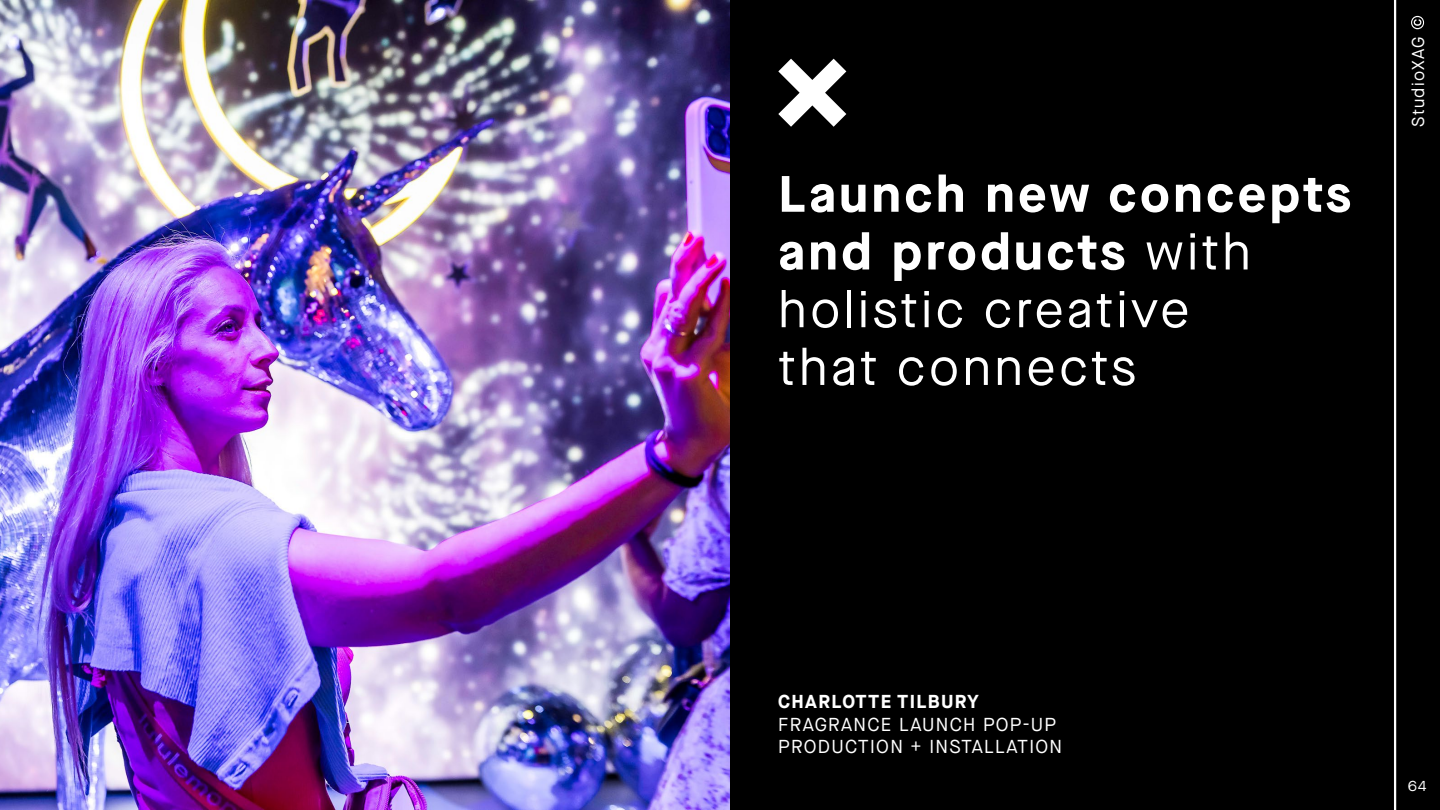
<style>
.page{position:relative;width:1440px;height:810px;background:#000}
.page>*{position:absolute;margin:0;border:0;box-sizing:border-box;transform-origin:0 0}
.t1{font:51px/57.8px "Maison Neue";letter-spacing:.07em;color:#fff}
.t2{font:18.75px/22.5px "Maison Neue";letter-spacing:.07em;color:#fff}
.t3{font:700 18.75px "Maison Neue";letter-spacing:.07em;color:#fff}
.t4{font:17.25px "Maison Neue";letter-spacing:.07em;color:#fff}
.t5{font:15px "Maison Neue";color:#fff}
.s1{font-weight:700}
</style>
<div class="page">
<img style="left:0;top:0;width:730px;height:810px">
<svg style="left:778px;top:59px;width:68px;height:68px"></svg>
<hr style="left:1394px;top:0;width:2px;height:810px;background:#fff">
<svg style="left:1411px;top:16px;width:13px;height:13px"></svg>
<p class="t1" style="left:778px;top:165px;width:574px"><span class="s1">Launch new concepts and products</span> with holistic creative<br>that connects</p>
<p class="t4" style="left:1407px;top:127px;width:91px;rotate:-90deg">StudioXAG</p>
<p class="t3" style="left:778px;top:688px;width:202px">CHARLOTTE TILBURY</p>
<p class="t2" style="left:778px;top:713px;width:285px">FRAGRANCE LAUNCH POP-UP<br>PRODUCTION + INSTALLATION</p>
<p class="t5" style="left:1408px;top:776px;width:20px">64</p>
</div>
